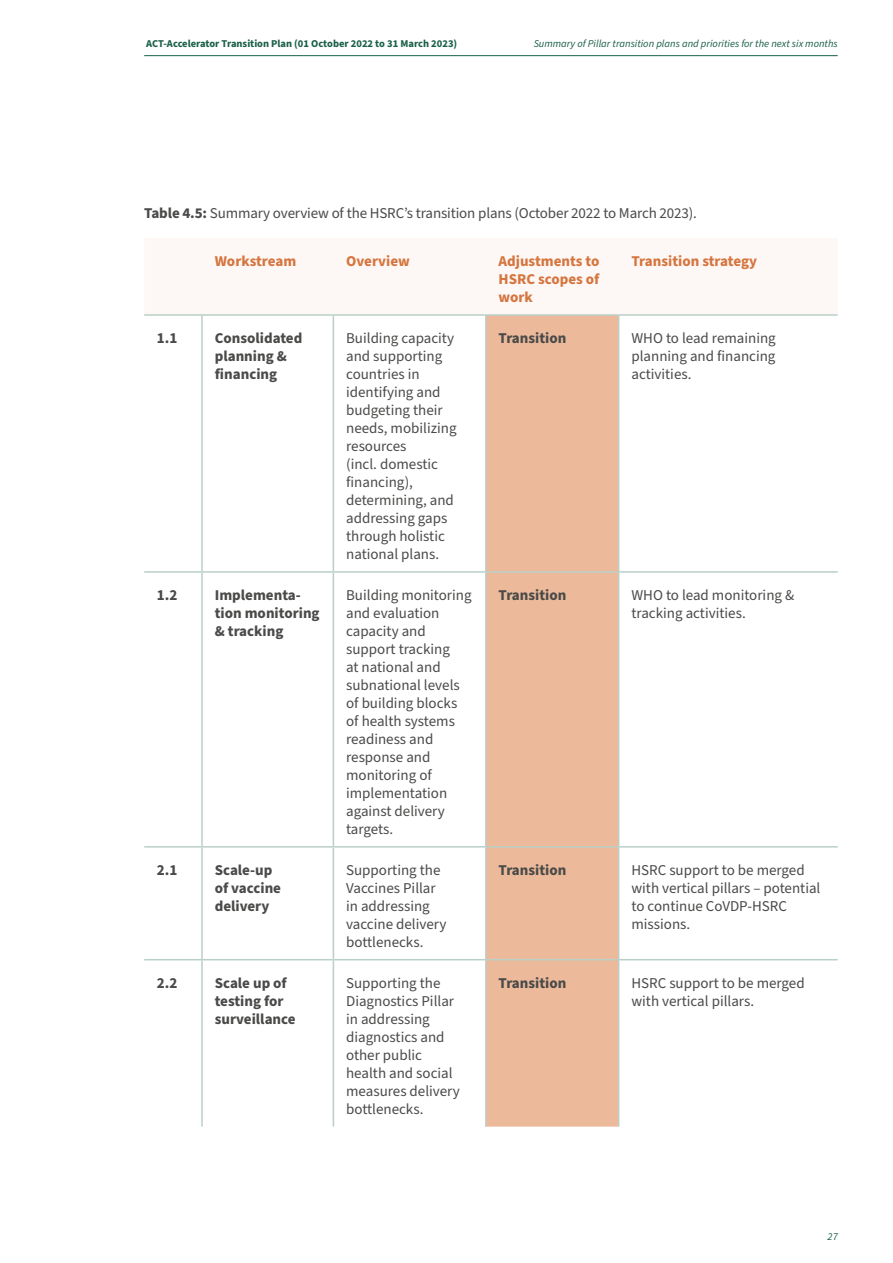
<style>
.page{position:relative;width:893px;height:1263px;background:#fff}
.page>*{position:absolute;margin:0;border:0;box-sizing:border-box;transform-origin:0 0}
.t1{font:15px/18px "Source Sans Pro";color:#4a4a49}
.t2{font:700 15px/18px "Source Sans Pro";color:#4a4a49}
.t3{font:700 15px/18px "Source Sans Pro";color:#d5753f;text-align:justify}
.t4{font:italic 10.5px "Source Sans Pro";color:#1a6049}
.t5{font:700 10.5px "Source Sans Pro";color:#1a6049}
.s1{font-weight:700}
</style>
<div class="page">
<div style="left:487px;top:316px;width:131px;height:810px;background:#ecba9a"></div>
<hr style="left:144px;top:314px;width:58px;height:2px;background:#bacfc8">
<hr style="left:201px;top:316px;width:2px;height:255px;background:#bacfc8">
<hr style="left:202px;top:314px;width:131px;height:2px;background:#bacfc8">
<hr style="left:333px;top:316px;width:1px;height:255px;background:#bacfc8">
<hr style="left:333px;top:314px;width:153px;height:2px;background:#bacfc8">
<hr style="left:619px;top:314px;width:219px;height:2px;background:#bacfc8">
<hr style="left:144px;top:571px;width:58px;height:2px;background:#bacfc8">
<hr style="left:201px;top:573px;width:2px;height:273px;background:#bacfc8">
<hr style="left:202px;top:571px;width:131px;height:2px;background:#bacfc8">
<hr style="left:333px;top:573px;width:1px;height:273px;background:#bacfc8">
<hr style="left:333px;top:571px;width:153px;height:2px;background:#bacfc8">
<hr style="left:619px;top:571px;width:219px;height:2px;background:#bacfc8">
<hr style="left:144px;top:846px;width:58px;height:1px;background:#bacfc8">
<hr style="left:201px;top:847px;width:2px;height:112px;background:#bacfc8">
<hr style="left:202px;top:846px;width:131px;height:1px;background:#bacfc8">
<hr style="left:333px;top:847px;width:1px;height:112px;background:#bacfc8">
<hr style="left:333px;top:846px;width:153px;height:1px;background:#bacfc8">
<hr style="left:485px;top:316px;width:2px;height:255px;background:#bacfc8">
<hr style="left:485px;top:573px;width:2px;height:273px;background:#bacfc8">
<hr style="left:485px;top:847px;width:2px;height:112px;background:#bacfc8">
<hr style="left:486px;top:314px;width:133px;height:2px;background:#bacfc8">
<hr style="left:618px;top:316px;width:1px;height:255px;background:#bacfc8">
<hr style="left:618px;top:573px;width:1px;height:273px;background:#bacfc8">
<hr style="left:618px;top:847px;width:1px;height:112px;background:#bacfc8">
<hr style="left:619px;top:846px;width:219px;height:1px;background:#bacfc8">
<hr style="left:144px;top:959px;width:58px;height:1px;background:#bacfc8">
<hr style="left:201px;top:960px;width:2px;height:166px;background:#bacfc8">
<hr style="left:202px;top:959px;width:131px;height:1px;background:#bacfc8">
<hr style="left:333px;top:960px;width:1px;height:166px;background:#bacfc8">
<hr style="left:333px;top:959px;width:153px;height:1px;background:#bacfc8">
<hr style="left:485px;top:960px;width:2px;height:166px;background:#bacfc8">
<hr style="left:486px;top:571px;width:133px;height:2px;background:#bacfc8">
<hr style="left:486px;top:846px;width:133px;height:1px;background:#bacfc8">
<hr style="left:486px;top:959px;width:133px;height:1px;background:#bacfc8">
<hr style="left:618px;top:960px;width:1px;height:166px;background:#bacfc8">
<hr style="left:619px;top:959px;width:219px;height:1px;background:#bacfc8">
<hr style="left:144px;top:55px;width:694px;height:1px;background:#1a6049">
<p class="t5" style="left:146px;top:36px;width:312px">ACT-Accelerator Transition Plan (01 October 2022 to 31 March 2023)</p>
<p class="t4" style="left:534px;top:36px;width:306px">Summary of Pillar transition plans and priorities for the next six months</p>
<p class="t1" style="left:144px;top:204px;width:554px"><span class="s1">Table 4.5:</span> Summary overview of the HSRC’s transition plans (October 2022 to March 2023).</p>
<p class="t3" style="left:215px;top:253px;width:83px">Workstream</p>
<p class="t3" style="left:346px;top:253px;width:65px">Overview</p>
<p class="t3" style="left:499px;top:253px;width:102px">Adjustments to HSRC scopes of work</p>
<p class="t3" style="left:631px;top:253px;width:127px">Transition strategy</p>
<p class="t2" style="left:157px;top:330px;width:22px">1.1</p>
<p class="t2" style="left:215px;top:330px;width:89px">Consolidated planning &amp; financing</p>
<p class="t1" style="left:346px;top:330px;width:112px">Building capacity and supporting countries in identifying and budgeting their needs, mobilizing resources<br>(incl. domestic financing), determining, and addressing gaps through holistic national plans.</p>
<p class="t2" style="left:499px;top:330px;width:69px">Transition</p>
<p class="t1" style="left:631px;top:330px;width:146px;text-align:justify">WHO to lead remaining planning and financing activities.</p>
<p class="t2" style="left:157px;top:586px;width:22px">1.2</p>
<p class="t2" style="left:215px;top:586px;width:106px">Implementa&shy;tion monitoring &amp; tracking</p>
<p class="t1" style="left:346px;top:586px;width:127px">Building monitoring and evaluation capacity and support tracking<br>at national and subnational levels of building blocks of health systems readiness and response and monitoring of implementation against delivery targets.</p>
<p class="t2" style="left:499px;top:586px;width:69px">Transition</p>
<p class="t1" style="left:631px;top:586px;width:164px">WHO to lead monitoring &amp; tracking activities.</p>
<p class="t2" style="left:157px;top:861px;width:22px">2.1</p>
<p class="t2" style="left:215px;top:861px;width:68px">Scale-up of vaccine delivery</p>
<p class="t1" style="left:346px;top:861px;width:102px">Supporting the<br>Vaccines Pillar in addressing vaccine delivery bottlenecks.</p>
<p class="t2" style="left:499px;top:861px;width:69px">Transition</p>
<p class="t1" style="left:631px;top:861px;width:190px">HSRC support to be merged with vertical pillars – potential to continue CoVDP-HSRC missions.</p>
<p class="t2" style="left:157px;top:974px;width:22px">2.2</p>
<p class="t2" style="left:215px;top:974px;width:82px">Scale up of testing for surveillance</p>
<p class="t1" style="left:346px;top:974px;width:115px">Supporting the<br>Diagnostics Pillar in addressing diagnostics and other public health and social measures delivery bottlenecks.</p>
<p class="t2" style="left:499px;top:974px;width:69px">Transition</p>
<p class="t1" style="left:631px;top:974px;width:175px">HSRC support to be merged with vertical pillars.</p>
<p class="t4" style="left:828px;top:1229px;width:12px">27</p>
</div>
